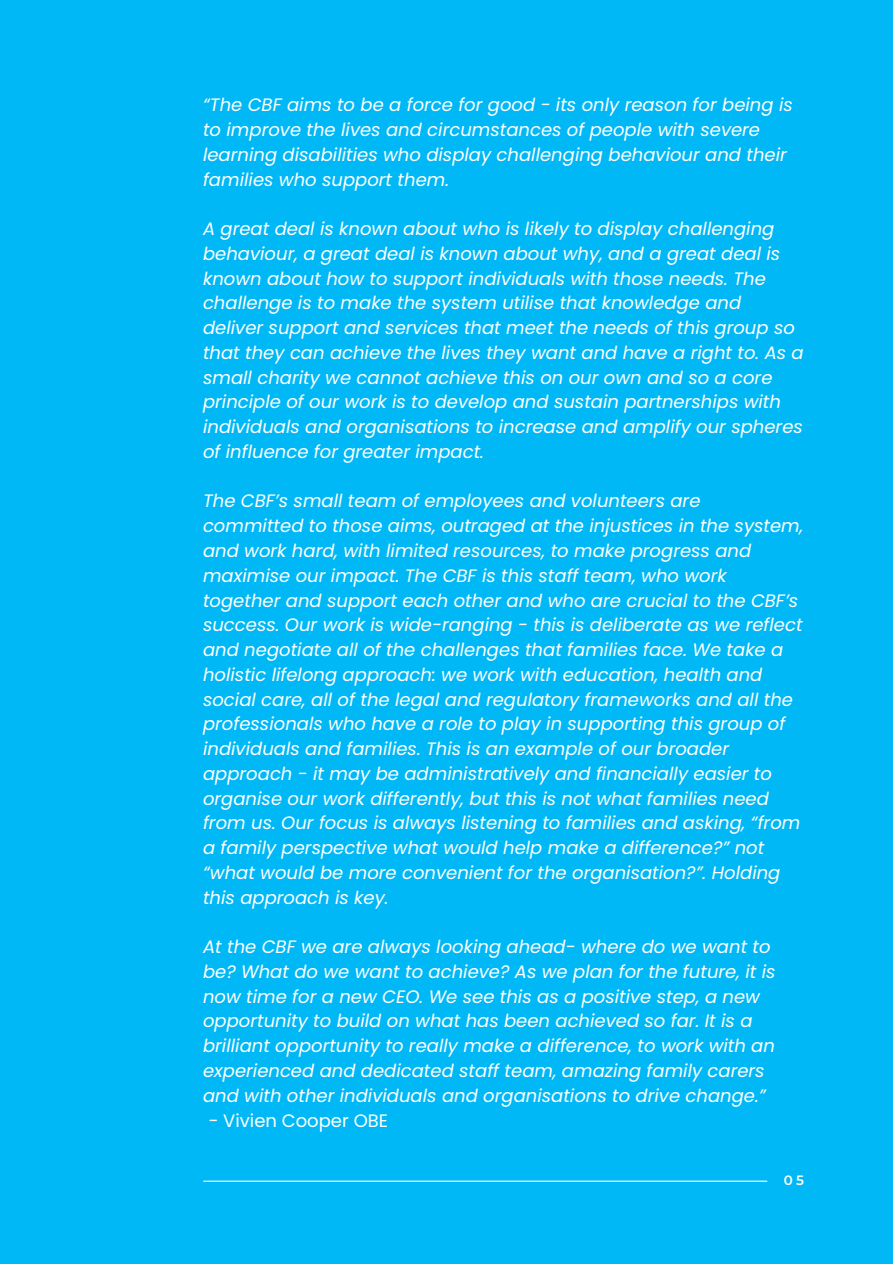
<style>
.page{position:relative;width:893px;height:1264px;background:#fff}
.page>*{position:absolute;margin:0;border:0;box-sizing:border-box;transform-origin:0 0}
.t1{font:italic 18px/24.8px "Poppins";color:#fff}
.t2{font:18px "Poppins";color:#fff}
.t3{font:600 13.5px "Montserrat";color:#fff}
.s1{font-style:italic}
</style>
<div class="page">
<div style="left:0;top:0;width:892px;height:1263px;background:#00b8f6"></div>
<hr style="left:204px;top:1180px;width:562px;height:1px;background:#fff">
<h1 class="t1" style="left:203px;top:93px;width:591px">“The CBF aims to be a force for good - its only reason for being is to improve the lives and circumstances of people with severe learning disabilities who display challenging behaviour and their families who support them.</h1>
<h1 class="t1" style="left:203px;top:216px;width:602px">A great deal is known about who is likely to display challenging behaviour, a great deal is known about why, and a great deal is known about how to support individuals with those needs. The challenge is to make the system utilise that knowledge and deliver support and services that meet the needs of this group so that they can achieve the lives they want and have a right to. As a small charity we cannot achieve this on our own and so a core principle of our work is to develop and sustain partnerships with individuals and organisations to increase and amplify our spheres of influence for greater impact.</h1>
<h1 class="t1" style="left:203px;top:489px;width:601px">The CBF’s small team of employees and volunteers are committed to those aims, outraged at the injustices in the system, and work hard, with limited resources, to make progress and maximise our impact. The CBF is this staff team, who work together and support each other and who are crucial to the CBF’s success. Our work is wide-ranging - this is deliberate as we reflect and negotiate all of the challenges that families face. We take a holistic lifelong approach: we work with education, health and social care, all of the legal and regulatory frameworks and all the professionals who have a role to play in supporting this group of individuals and families. This is an example of our broader approach - it may be administratively and financially easier to organise our work differently, but this is not what families need from us. Our focus is always listening to families and asking, “from a family perspective what would help make a difference?” not “what would be more convenient for the organisation?”. Holding this approach is key.</h1>
<h1 class="t1" style="left:203px;top:934px;width:574px">At the CBF we are always looking ahead- where do we want to be? What do we want to achieve? As we plan for the future, it is now time for a new CEO. We see this as a positive step, a new opportunity to build on what has been achieved so far. It is a brilliant opportunity to really make a difference, to work with an experienced and dedicated staff team, amazing family carers and with other individuals and organisations to drive change.”</h1>
<h1 class="t2" style="left:208px;top:1107px;width:181px"><span class="s1">-</span> Vivien Cooper OBE</h1>
<p class="t3" style="left:783px;top:1172px;width:22px">05</p>
</div>
